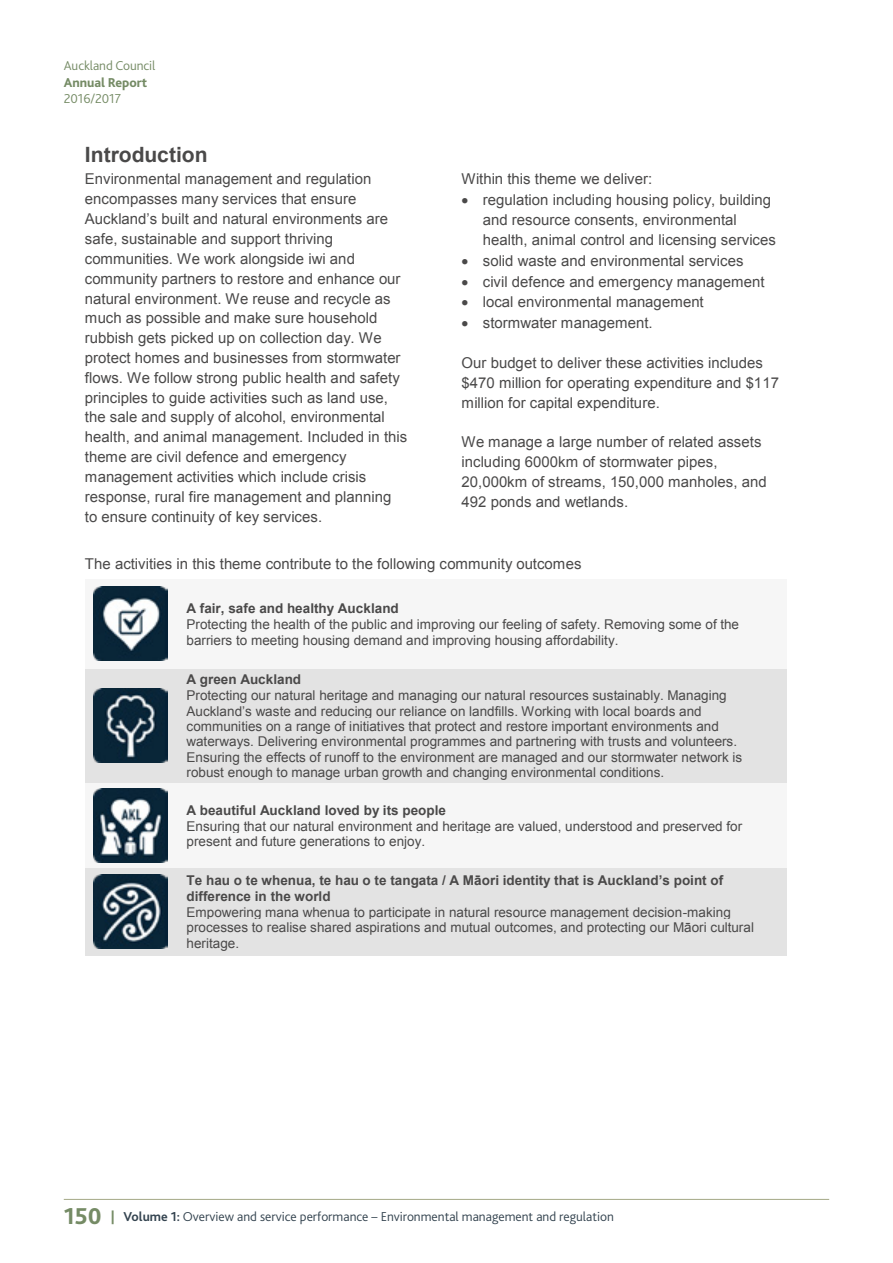
<style>
.page{position:relative;width:893px;height:1263px;background:#fff}
.page>*{position:absolute;margin:0;border:0;box-sizing:border-box;transform-origin:0 0}
.t1{font:700 21px "Arial";color:#4a4949}
.t2{font:15px/19.8px "Arial";color:#4a4949}
.t3{font:15px "Arial";color:#4a4949}
.t4{font:13.5px/15.5px "Arial";letter-spacing:.005em;color:#4a4949}
.t5{font:13.5px "Arial";letter-spacing:.005em;color:#4a4949}
.t6{font:700 13.5px "Arial";color:#4a4949}
.t7{font:300 13.5px "Bliss";color:#33434f}
.t8{font:700 13.5px "Arial";color:#4a4949}
.t9{font:300 13.5px "Bliss";letter-spacing:-.005em;color:#758b65}
.t10{font:800 13.5px "Bliss";letter-spacing:-.005em;color:#758b65}
.t11{font:12.75px "Arial";letter-spacing:-.005em;color:#4a4949}
.s1{font-weight:800;font-size:24px;color:#758b65}
.s2{font-weight:800;color:#758b65}
.s3{font-weight:700}
</style>
<div class="page">
<hr style="left:64px;top:1199px;width:765px;height:1px;background:#a4a886">
<div style="left:85px;top:579px;width:93px;height:90px;background:#f6f6f6"></div>
<svg style="left:167px;top:588px;width:1px;height:72px"></svg>
<div style="left:178px;top:579px;width:609px;height:90px;background:#f6f6f6"></div>
<div style="left:85px;top:669px;width:93px;height:114px;background:#e3e3e3"></div>
<svg style="left:167px;top:690px;width:1px;height:72px"></svg>
<div style="left:178px;top:669px;width:609px;height:114px;background:#e3e3e3"></div>
<div style="left:85px;top:783px;width:93px;height:85px;background:#f6f6f6"></div>
<svg style="left:167px;top:790px;width:1px;height:72px"></svg>
<div style="left:178px;top:783px;width:609px;height:85px;background:#f6f6f6"></div>
<div style="left:85px;top:868px;width:93px;height:88px;background:#e3e3e3"></div>
<svg style="left:167px;top:876px;width:1px;height:72px"></svg>
<div style="left:178px;top:868px;width:609px;height:88px;background:#e3e3e3"></div>
<img style="left:93px;top:587px;width:74px;height:74px">
<img style="left:93px;top:689px;width:74px;height:74px">
<img style="left:93px;top:788px;width:74px;height:75px">
<img style="left:93px;top:875px;width:74px;height:74px">
<p class="t11" style="left:85px;top:52px;width:100px">Auckland Council</p>
<p class="t11" style="left:85px;top:81px;width:62px">2016/2017</p>
<p class="t9" style="left:64px;top:58px;width:93px">Auckland Council</p>
<p class="t10" style="left:64px;top:74px;width:85px">Annual Report</p>
<p class="t9" style="left:64px;top:90px;width:59px">2016/2017</p>
<h1 class="t1" style="left:85px;top:141px;width:124px">Introduction</h1>
<p class="t2" style="left:85px;top:169px;width:288px">Environmental management and regulation encompasses many services that ensure</p>
<p class="t3" style="left:85px;top:209px;width:305px">Auckland’s built and natural environments are</p>
<p class="t2" style="left:85px;top:229px;width:324px">safe, sustainable and support thriving communities. We work alongside iwi and community partners to restore and enhance our natural environment. We reuse and recycle as much as possible and make sure household rubbish gets picked up on collection day. We protect homes and businesses from stormwater flows. We follow strong public health and safety principles to guide activities such as land use, the sale and supply of alcohol, environmental health, and animal management. Included in this theme are civil defence and emergency management activities which include crisis response, rural fire management and planning to ensure continuity of key services.</p>
<p class="t2" style="left:462px;top:169px;width:192px">Within this theme we deliver:</p>
<p class="t2" style="left:483px;top:190px;width:295px;text-indent:-21px">• regulation including housing policy, building and resource consents, environmental health, animal control and licensing services</p>
<p class="t2" style="left:462px;top:251px;width:284px">• solid waste and environmental services</p>
<p class="t2" style="left:462px;top:272px;width:304px">• civil defence and emergency management</p>
<p class="t2" style="left:462px;top:292px;width:244px">• local environmental management</p>
<p class="t2" style="left:462px;top:313px;width:193px">• stormwater management.</p>
<p class="t2" style="left:462px;top:353px;width:319px">Our budget to deliver these activities includes $470 million for operating expenditure and $117 million for capital expenditure.</p>
<p class="t2" style="left:462px;top:432px;width:307px">We manage a large number of related assets including 6000km of stormwater pipes, 20,000km of streams, 150,000 manholes, and 492 ponds and wetlands.</p>
<p class="t2" style="left:85px;top:554px;width:498px">The activities in this theme contribute to the following community outcomes</p>
<p class="t6" style="left:187px;top:599px;width:214px">A fair, safe and healthy Auckland</p>
<p class="t4" style="left:187px;top:616px;width:554px">Protecting the health of the public and improving our feeling of safety. Removing some of the barriers to meeting housing demand and improving housing affordability.</p>
<p class="t6" style="left:187px;top:670px;width:116px">A green Auckland</p>
<p class="t4" style="left:187px;top:688px;width:542px">Protecting our natural heritage and managing our natural resources sustainably. Managing</p>
<p class="t5" style="left:187px;top:702px;width:517px">Auckland’s waste and reducing our reliance on landfills. Working with local boards and</p>
<p class="t4" style="left:187px;top:719px;width:557px">communities on a range of initiatives that protect and restore important environments and waterways. Delivering environmental programmes and partnering with trusts and volunteers.<br>Ensuring the effects of runoff to the environment are managed and our stormwater network is robust enough to manage urban growth and changing environmental conditions.</p>
<p class="t6" style="left:187px;top:801px;width:261px">A beautiful Auckland loved by its people</p>
<p class="t4" style="left:187px;top:818px;width:557px">Ensuring that our natural environment and heritage are valued, understood and preserved for present and future generations to enjoy.</p>
<p class="t8" style="left:187px;top:871px;width:538px">Te hau o te whenua, te hau o te tangata / A Māori identity that is Auckland’s point of</p>
<p class="t6" style="left:187px;top:887px;width:146px">difference in the world</p>
<p class="t4" style="left:187px;top:904px;width:546px">Empowering mana whenua to participate in natural resource management decision-making</p>
<p class="t5" style="left:187px;top:919px;width:569px">processes to realise shared aspirations and mutual outcomes, and protecting our Māori cultural</p>
<p class="t4" style="left:187px;top:935px;width:54px">heritage.</p>
<p class="t7" style="left:64px;top:1208px;width:552px"><span class="s1">150</span> <span class="s2">|</span> <span class="s3">Volume 1:</span> Overview and service performance – Environmental management and regulation</p>
</div>
